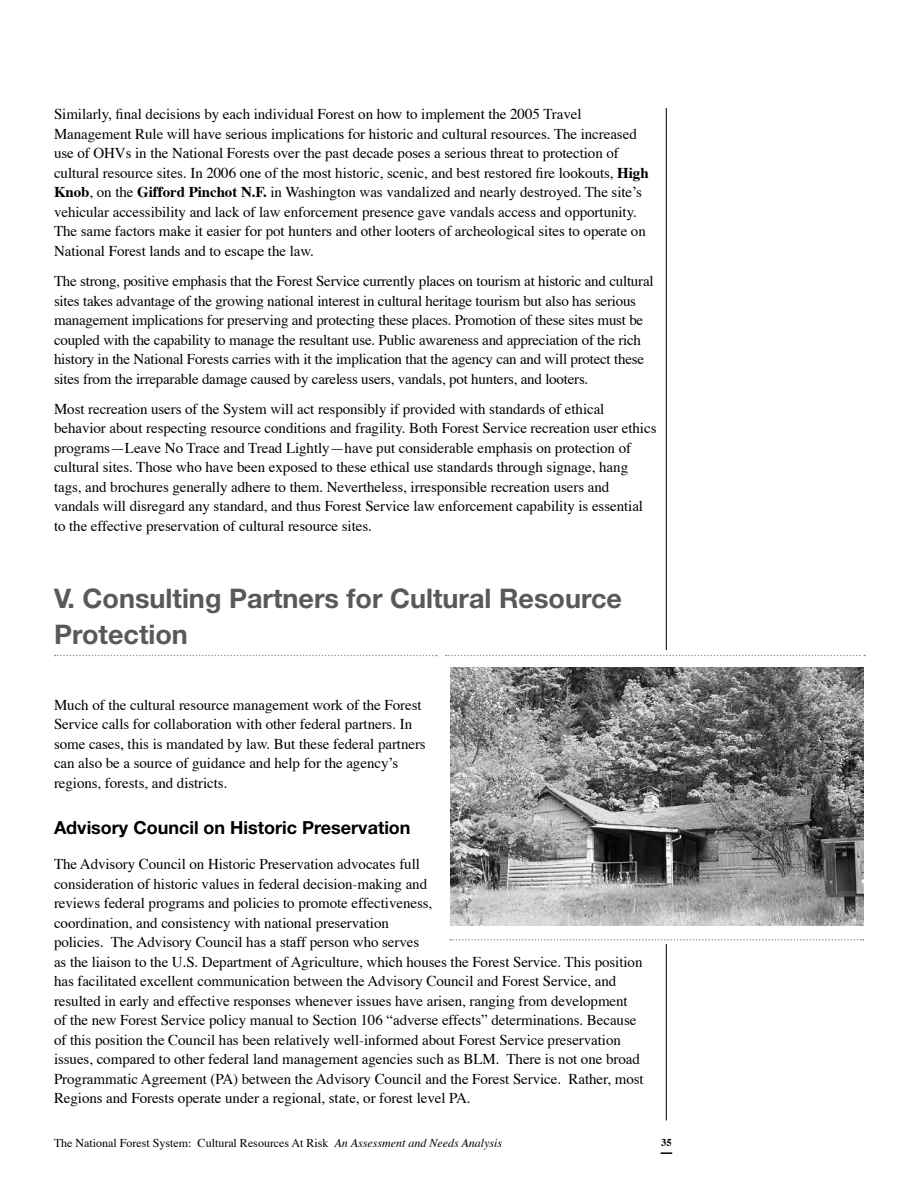
<style>
.page{position:relative;width:918px;height:1188px;background:#fff}
.page>*{position:absolute;margin:0;border:0;box-sizing:border-box;transform-origin:0 0}
.t1{font:700 27px/36px "Helvetica Neue";color:#58595b}
.t2{font:700 18px "Helvetica Neue";color:#000}
.t3{font:15px/19.5px "Times";letter-spacing:-.005em;color:#000}
.t4{font:12px "Times";color:#000}
.t5{font:700 10.5px "Times";color:#000}
.s1{font-weight:700}
.s2{font-style:italic}
</style>
<div class="page">
<svg style="left:661px;top:1152px;width:11px;height:2px"></svg>
<hr style="left:666px;top:108px;width:1px;height:1012px;background:#000">
<svg style="left:55px;top:655px;width:382px;height:1px"></svg>
<div style="left:657px;top:651px;width:21px;height:293px;background:#fff"></div>
<img style="left:450px;top:668px;width:414px;height:257px">
<svg style="left:446px;top:655px;width:419px;height:1px"></svg>
<svg style="left:450px;top:939px;width:413px;height:1px"></svg>
<p class="t3" style="left:54px;top:103px;width:596px">Similarly, final decisions by each individual Forest on how to implement the 2005 Travel Management Rule will have serious implications for historic and cultural resources. The increased use of OHVs in the National Forests over the past decade poses a serious threat to protection of cultural resource sites. In 2006 one of the most historic, scenic, and best restored fire lookouts, <span class="s1">High Knob</span>, on the <span class="s1">Gifford Pinchot N.F.</span> in Washington was vandalized and nearly destroyed. The site’s vehicular accessibility and lack of law enforcement presence gave vandals access and opportunity.<br>The same factors make it easier for pot hunters and other looters of archeological sites to operate on National Forest lands and to escape the law.</p>
<p class="t3" style="left:54px;top:270px;width:601px">The strong, positive emphasis that the Forest Service currently places on tourism at historic and cultural sites takes advantage of the growing national interest in cultural heritage tourism but also has serious management implications for preserving and protecting these places. Promotion of these sites must be coupled with the capability to manage the resultant use. Public awareness and appreciation of the rich history in the National Forests carries with it the implication that the agency can and will protect these sites from the irreparable damage caused by careless users, vandals, pot hunters, and looters.</p>
<p class="t3" style="left:54px;top:398px;width:604px">Most recreation users of the System will act responsibly if provided with standards of ethical behavior about respecting resource conditions and fragility. Both Forest Service recreation user ethics programs—Leave No Trace and Tread Lightly—have put considerable emphasis on protection of cultural sites. Those who have been exposed to these ethical use standards through signage, hang tags, and brochures generally adhere to them. Nevertheless, irresponsible recreation users and vandals will disregard any standard, and thus Forest Service law enforcement capability is essential to the effective preservation of cultural resource sites.</p>
<h1 class="t1" style="left:54px;top:580px;width:570px">V. Consulting Partners for Cultural Resource<br>Protection</h1>
<p class="t3" style="left:54px;top:694px;width:373px">Much of the cultural resource management work of the Forest Service calls for collaboration with other federal partners. In some cases, this is mandated by law. But these federal partners can also be a source of guidance and help for the agency’s regions, forests, and districts.</p>
<p class="t2" style="left:54px;top:816px;width:358px">Advisory Council on Historic Preservation</p>
<p class="t3" style="left:54px;top:853px;width:591px">The Advisory Council on Historic Preservation advocates full<br>consideration of historic values in federal decision-making and<br>reviews federal programs and policies to promote effectiveness,<br>coordination, and consistency with national preservation<br>policies. The Advisory Council has a staff person who serves<br>as the liaison to the U.S. Department of Agriculture, which houses the Forest Service. This position has facilitated excellent communication between the Advisory Council and Forest Service, and resulted in early and effective responses whenever issues have arisen, ranging from development of the new Forest Service policy manual to Section 106 “adverse effects” determinations. Because of this position the Council has been relatively well-informed about Forest Service preservation issues, compared to other federal land management agencies such as BLM. There is not one broad Programmatic Agreement (PA) between the Advisory Council and the Forest Service. Rather, most Regions and Forests operate under a regional, state, or forest level PA.</p>
<p class="t4" style="left:54px;top:1131px;width:450px">The National Forest System: Cultural Resources At Risk <span class="s2">An Assessment and Needs Analysis</span></p>
<p class="t5" style="left:661px;top:1133px;width:12px">35</p>
</div>
